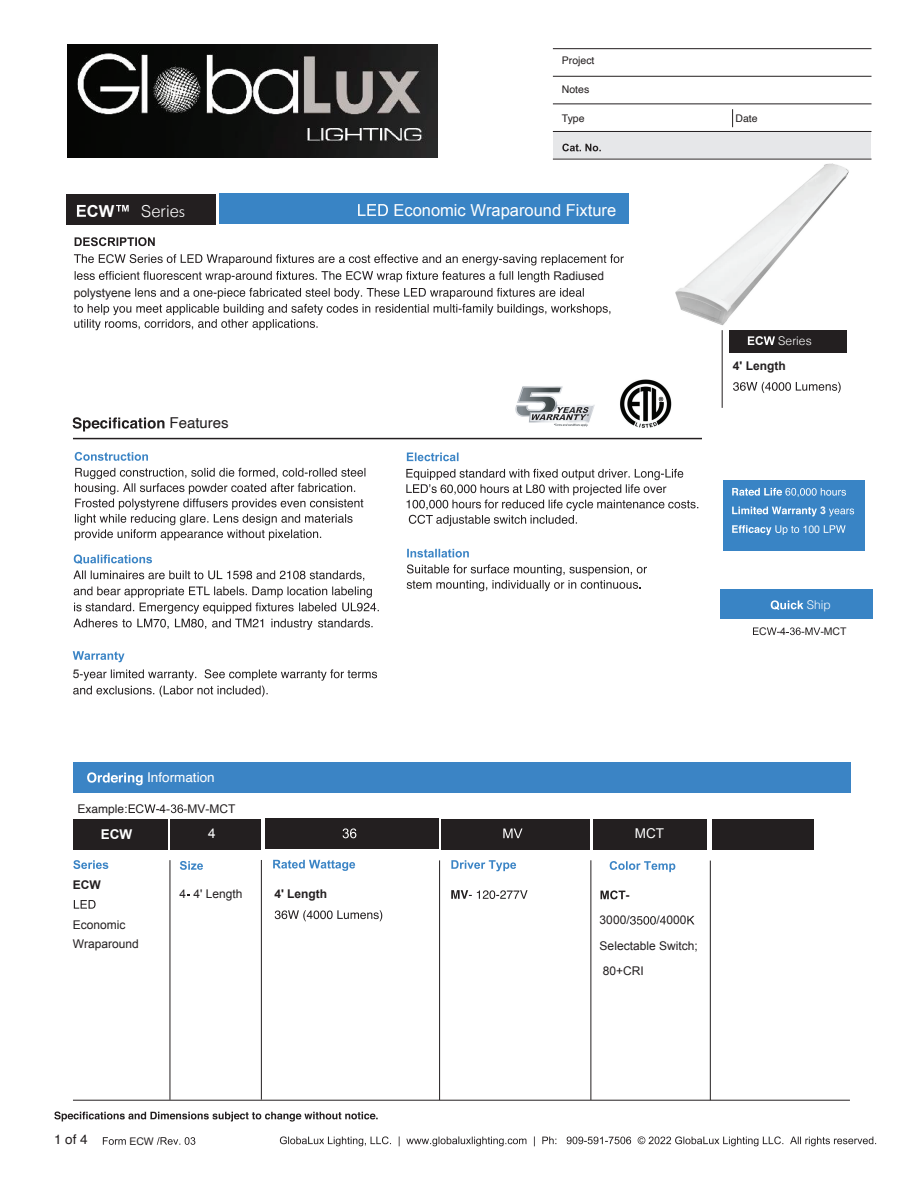
<style>
.page{position:relative;width:918px;height:1188px;background:#fff}
.page>*{position:absolute;margin:0;border:0;box-sizing:border-box;transform-origin:0 0}
.t1{font:16.5px "Arial";color:#fff}
.t2{font:300 16.5px "Helvetica";color:#fff}
.t3{font:700 16.5px "Arial";color:#fff}
.t4{font:15px "Helvetica";color:#231f20}
.t5{font:13.5px "Helvetica";color:#fff}
.t6{font:13.5px "Helvetica";color:#231f20}
.t7{font:13.5px "Arial";color:#fff}
.t8{font:700 13.5px "Arial";color:#fff}
.t9{font:12px/25.5px "Arial";color:#231f20}
.t10{font:700 12px "Arial";color:#231f20}
.t11{font:300 12px "Helvetica";color:#fff}
.t12{font:12px "Helvetica";color:#231f20}
.t13{font:10.5px "Helvetica";color:#231f20}
.t14{font:10.5px "Arial";color:#231f20}
.t15{font:10.5px "Arial";color:#fff}
.t16{font:700 10.5px "Arial";color:#fff}
.s1{font-family:"Calibri"}
.s2{font-family:"Arial";font-weight:700}
.s3{font-family:"Arial"}
</style>
<div class="page">
<div style="left:219px;top:194px;width:409px;height:30px;background:#3984c5"></div>
<div style="left:554px;top:132px;width:317px;height:26px;background:#e6e7e9"></div>
<svg style="left:562px;top:144px;width:39px;height:7px"></svg>
<hr style="left:553px;top:48px;width:319px;height:1px;background:#231f20">
<hr style="left:553px;top:76px;width:319px;height:1px;background:#231f20">
<hr style="left:553px;top:104px;width:319px;height:1px;background:#231f20">
<hr style="left:553px;top:131px;width:319px;height:1px;background:#231f20">
<hr style="left:553px;top:159px;width:319px;height:1px;background:#231f20">
<svg style="left:732px;top:109px;width:1px;height:18px"></svg>
<hr style="left:73px;top:438px;width:629px;height:1px;background:#231f20">
<div style="left:720px;top:589px;width:153px;height:30px;background:#3984c5"></div>
<div style="left:66px;top:195px;width:150px;height:30px;background:#231f20"></div>
<div style="left:730px;top:330px;width:117px;height:23px;background:#231f20"></div>
<svg style="left:73px;top:417px;width:91px;height:15px"></svg>
<hr style="left:722px;top:330px;width:1px;height:78px;background:#231f20">
<div style="left:73px;top:762px;width:777px;height:30px;background:#3b84c5"></div>
<div style="left:73px;top:819px;width:94px;height:30px;background:#231f20"></div>
<div style="left:170px;top:819px;width:91px;height:30px;background:#231f20"></div>
<div style="left:265px;top:818px;width:174px;height:31px;background:#231f20"></div>
<div style="left:442px;top:819px;width:148px;height:30px;background:#231f20"></div>
<div style="left:593px;top:819px;width:114px;height:30px;background:#231f20"></div>
<hr style="left:170px;top:860px;width:1px;height:240px;background:#231f20">
<hr style="left:261px;top:860px;width:1px;height:240px;background:#231f20">
<hr style="left:73px;top:1100px;width:777px;height:1px;background:#231f20">
<div style="left:723px;top:480px;width:142px;height:70px;background:#3984c5"></div>
<div style="left:712px;top:819px;width:101px;height:30px;background:#231f20"></div>
<svg style="left:87px;top:772px;width:56px;height:13px"></svg>
<svg style="left:407px;top:453px;width:52px;height:8px"></svg>
<img style="left:68px;top:44px;width:370px;height:113px">
<svg style="left:54px;top:1112px;width:324px;height:10px"></svg>
<svg style="left:273px;top:860px;width:82px;height:11px"></svg>
<svg style="left:180px;top:861px;width:23px;height:9px"></svg>
<svg style="left:451px;top:860px;width:65px;height:11px"></svg>
<svg style="left:451px;top:890px;width:77px;height:9px"></svg>
<svg style="left:610px;top:861px;width:65px;height:11px"></svg>
<hr style="left:710px;top:861px;width:1px;height:239px;background:#231f20">
<hr style="left:591px;top:860px;width:1px;height:240px;background:#231f20">
<hr style="left:439px;top:860px;width:1px;height:240px;background:#231f20">
<svg style="left:748px;top:336px;width:6px;height:9px"></svg>
<svg style="left:764px;top:336px;width:11px;height:9px"></svg>
<svg style="left:103px;top:1137px;width:23px;height:8px"></svg>
<svg style="left:157px;top:1137px;width:38px;height:8px"></svg>
<svg style="left:280px;top:1136px;width:351px;height:10px"></svg>
<svg style="left:638px;top:1136px;width:238px;height:10px"></svg>
<svg style="left:733px;top:382px;width:108px;height:11px"></svg>
<svg style="left:732px;top:488px;width:114px;height:9px"></svg>
<svg style="left:732px;top:507px;width:85px;height:9px"></svg>
<svg style="left:829px;top:509px;width:25px;height:7px"></svg>
<svg style="left:732px;top:525px;width:67px;height:10px"></svg>
<svg style="left:824px;top:525px;width:22px;height:8px"></svg>
<svg style="left:275px;top:910px;width:107px;height:11px"></svg>
<svg style="left:771px;top:600px;width:32px;height:10px"></svg>
<svg style="left:753px;top:627px;width:6px;height:8px"></svg>
<svg style="left:767px;top:627px;width:13px;height:8px"></svg>
<svg style="left:786px;top:627px;width:38px;height:8px"></svg>
<svg style="left:77px;top:205px;width:9px;height:12px"></svg>
<svg style="left:116px;top:205px;width:13px;height:7px"></svg>
<svg style="left:358px;top:204px;width:30px;height:12px"></svg>
<svg style="left:73px;top:860px;width:35px;height:9px"></svg>
<svg style="left:74px;top:900px;width:22px;height:9px"></svg>
<svg style="left:343px;top:828px;width:13px;height:10px"></svg>
<svg style="left:503px;top:829px;width:20px;height:9px"></svg>
<svg style="left:601px;top:890px;width:24px;height:9px"></svg>
<svg style="left:630px;top:916px;width:36px;height:9px"></svg>
<svg style="left:687px;top:916px;width:7px;height:8px"></svg>
<svg style="left:129px;top:804px;width:6px;height:9px"></svg>
<svg style="left:145px;top:804px;width:14px;height:9px"></svg>
<svg style="left:171px;top:804px;width:12px;height:9px"></svg>
<svg style="left:407px;top:549px;width:62px;height:9px"></svg>
<svg style="left:407px;top:564px;width:240px;height:27px"></svg>
<svg style="left:406px;top:469px;width:292px;height:57px"></svg>
<svg style="left:74px;top:554px;width:78px;height:10px"></svg>
<svg style="left:73px;top:570px;width:291px;height:11px"></svg>
<svg style="left:73px;top:587px;width:306px;height:43px"></svg>
<svg style="left:73px;top:651px;width:52px;height:11px"></svg>
<svg style="left:73px;top:669px;width:304px;height:28px"></svg>
<svg style="left:75px;top:237px;width:80px;height:9px"></svg>
<svg style="left:74px;top:254px;width:550px;height:28px"></svg>
<svg style="left:74px;top:288px;width:536px;height:42px"></svg>
<svg style="left:75px;top:452px;width:73px;height:9px"></svg>
<svg style="left:75px;top:468px;width:290px;height:72px"></svg>
<img style="left:675px;top:163px;width:174px;height:163px">
<img style="left:515px;top:386px;width:80px;height:41px">
<img style="left:620px;top:379px;width:52px;height:49px">
<p class="t13" style="left:562px;top:52px;width:34px">Project</p>
<p class="t13" style="left:562px;top:81px;width:29px">Notes</p>
<p class="t13" style="left:562px;top:110px;width:24px">Type</p>
<p class="t13" style="left:736px;top:110px;width:24px">Date</p>
<h1 class="t3" style="left:87px;top:200px;width:29px">CW</h1>
<h1 class="t2" style="left:141px;top:197px;width:45px">Serie<span class="s1">s</span></h1>
<h1 class="t1" style="left:393px;top:199px;width:224px">Economic Wraparound Fixture</h1>
<p class="t9" style="left:106px;top:246px;width:10px">C</p>
<p class="t9" style="left:74px;top:280px;width:59px">polystyene</p>
<p class="t4" style="left:170px;top:412px;width:61px">Features</p>
<p class="t9" style="left:73px;top:661px;width:8px">5</p>
<p class="t9" style="left:353px;top:263px;width:10px">C</p>
<p class="t9" style="left:553px;top:263px;width:52px">Radiused</p>
<p class="t11" style="left:755px;top:331px;width:58px"><span class="s2">C</span> Series</p>
<p class="t10" style="left:733px;top:358px;width:54px">4' Length</p>
<p class="t16" style="left:820px;top:504px;width:7px">3</p>
<p class="t15" style="left:803px;top:522px;width:19px">100</p>
<p class="t11" style="left:807px;top:595px;width:25px">Ship</p>
<p class="t14" style="left:759px;top:624px;width:9px">C</p>
<p class="t14" style="left:780px;top:624px;width:7px">4</p>
<p class="t14" style="left:824px;top:624px;width:24px">MCT</p>
<p class="t5" style="left:147px;top:767px;width:69px">Information</p>
<p class="t12" style="left:78px;top:800px;width:68px">Example: <span class="s3">C</span></p>
<p class="t9" style="left:160px;top:796px;width:77px">4- -MV-MCT</p>
<p class="t8" style="left:101px;top:825px;width:33px">ECW</p>
<p class="t7" style="left:208px;top:825px;width:9px">4</p>
<p class="t10" style="left:73px;top:877px;width:29px">ECW</p>
<p class="t9" style="left:73px;top:914px;width:68px;line-height:20px">Economic<br>Wraparound</p>
<p class="t9" style="left:179px;top:881px;width:64px">4 4' Length</p>
<p class="t10" style="left:274px;top:886px;width:54px">4' Length</p>
<p class="t7" style="left:635px;top:825px;width:31px">MCT</p>
<p class="t10" style="left:626px;top:887px;width:5px">-</p>
<p class="t9" style="left:600px;top:908px;width:32px">3000/</p>
<p class="t9" style="left:600px;top:908px;width:100px;text-indent:57px">/ 000<br>Selectable Switch;<br>80+CRI</p>
<p class="t6" style="left:54px;top:1129px;width:35px">1 of 4</p>
<p class="t14" style="left:129px;top:1134px;width:26px">ECW</p>
<p class="t14" style="left:458px;top:1134px;width:4px">l</p>
</div>
